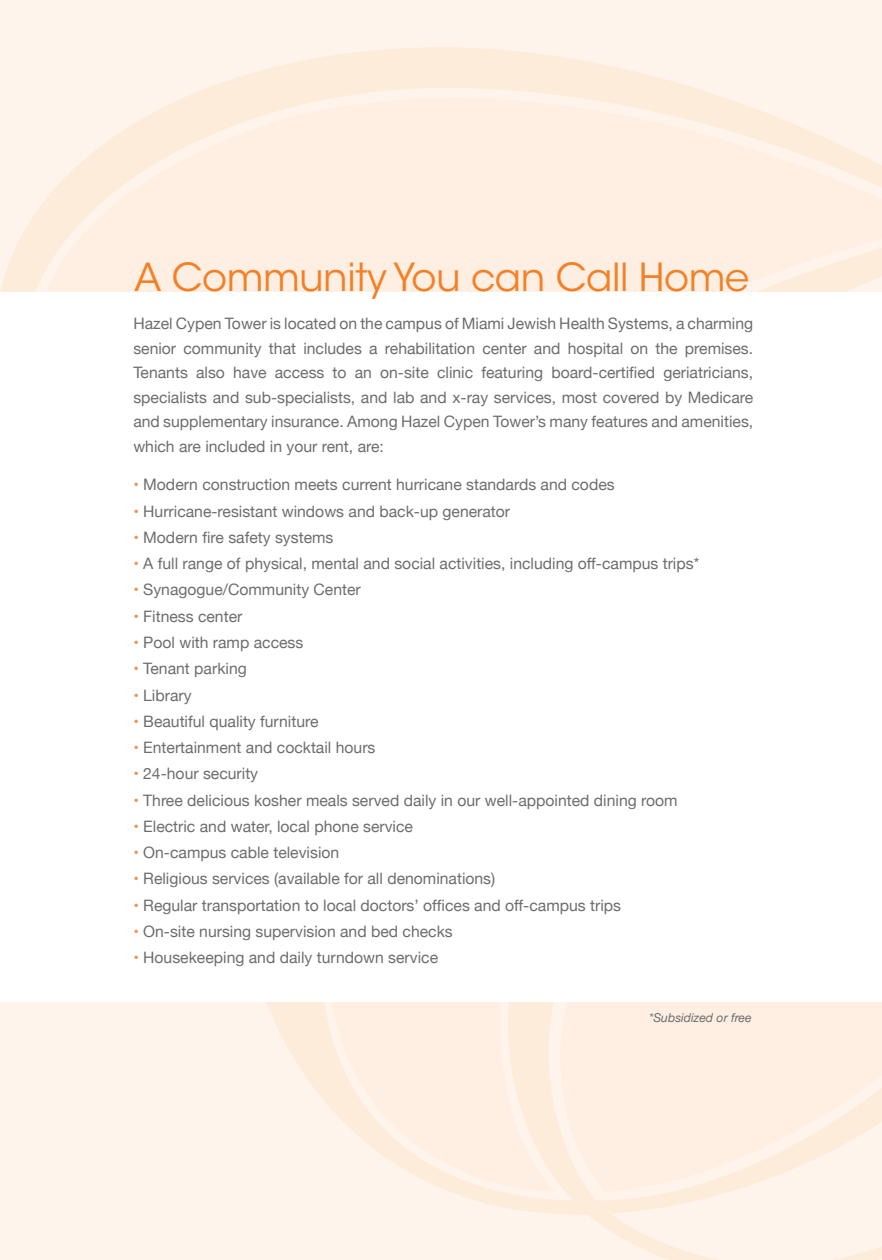
<style>
.page{position:relative;width:882px;height:1260px;background:#fff}
.page>*{position:absolute;margin:0;border:0;box-sizing:border-box;transform-origin:0 0}
.t1{font:38.5px "ITC Avant Garde MM 302 750";letter-spacing:-.01em;color:#f48026}
.t2{font:15.75px/24.5px "Helvetica Neue";color:#6c6d70;text-align:justify}
.t3{font:italic 12.25px "Helvetica Neue";color:#6c6d70}
.s1{color:#ed9557}
</style>
<div class="page">
<svg style="left:0;top:1002px;width:882px;height:258px;background:#fef3e9"></svg>
<svg style="left:0;top:8px;width:882px;height:284px;background:#fef0e4"></svg>
<svg style="left:555px;top:1002px;width:327px;height:190px;background:#feefe2"></svg>
<svg style="left:331px;top:1002px;width:224px;height:191px;background:#feefe2"></svg>
<p class="t1" style="left:134px;top:255px;width:617px">A Community You can Call Home</p>
<p class="t2" style="left:133px;top:312px;width:621px">Hazel Cypen Tower is located on the campus of Miami Jewish Health Systems, a charming senior community that includes a rehabilitation center and hospital on the premises.<br>Tenants also have access to an on-site clinic featuring board-certified geriatricians, specialists and sub-specialists, and lab and x-ray services, most covered by Medicare and supplementary insurance. Among Hazel Cypen Tower’s many features and amenities, which are included in your rent, are:</p>
<p class="t2" style="left:133px;top:474px;width:483px"><span class="s1">•</span> Modern construction meets current hurricane standards and codes</p>
<p class="t2" style="left:133px;top:500px;width:378px"><span class="s1">•</span> Hurricane-resistant windows and back-up generator</p>
<p class="t2" style="left:133px;top:526px;width:202px"><span class="s1">•</span> Modern fire safety systems</p>
<p class="t2" style="left:133px;top:552px;width:567px"><span class="s1">•</span> A full range of physical, mental and social activities, including off-campus trips*</p>
<p class="t2" style="left:133px;top:579px;width:229px"><span class="s1">•</span> Synagogue/Community Center</p>
<p class="t2" style="left:133px;top:605px;width:111px"><span class="s1">•</span> Fitness center</p>
<p class="t2" style="left:133px;top:631px;width:172px"><span class="s1">•</span> Pool with ramp access</p>
<p class="t2" style="left:133px;top:657px;width:115px"><span class="s1">•</span> Tenant parking</p>
<p class="t2" style="left:133px;top:684px;width:60px"><span class="s1">•</span> Library</p>
<p class="t2" style="left:133px;top:710px;width:187px"><span class="s1">•</span> Beautiful quality furniture</p>
<p class="t2" style="left:133px;top:736px;width:244px"><span class="s1">•</span> Entertainment and cocktail hours</p>
<p class="t2" style="left:133px;top:762px;width:126px"><span class="s1">•</span> 24-hour security</p>
<p class="t2" style="left:133px;top:789px;width:546px"><span class="s1">•</span> Three delicious kosher meals served daily in our well-appointed dining room</p>
<p class="t2" style="left:133px;top:815px;width:281px"><span class="s1">•</span> Electric and water, local phone service</p>
<p class="t2" style="left:133px;top:841px;width:207px"><span class="s1">•</span> On-campus cable television</p>
<p class="t2" style="left:133px;top:867px;width:363px"><span class="s1">•</span> Religious services (available for all denominations)</p>
<p class="t2" style="left:133px;top:894px;width:489px"><span class="s1">•</span> Regular transportation to local doctors’ offices and off-campus trips</p>
<p class="t2" style="left:133px;top:920px;width:321px"><span class="s1">•</span> On-site nursing supervision and bed checks</p>
<p class="t2" style="left:133px;top:946px;width:306px"><span class="s1">•</span> Housekeeping and daily turndown service</p>
<p class="t3" style="left:649px;top:1009px;width:104px">*Subsidized or free</p>
</div>
